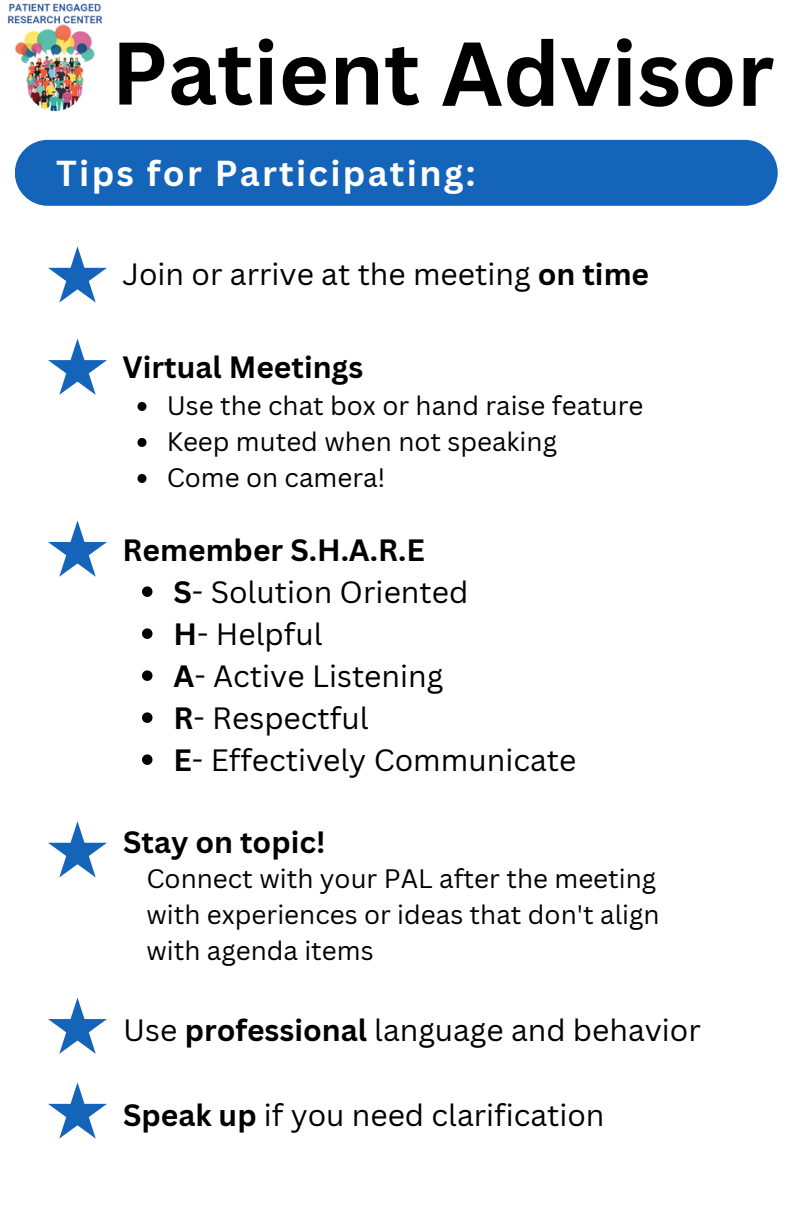
<style>
.page{position:relative;width:792px;height:1224px;background:#fff}
.page>*{position:absolute;margin:0;border:0;box-sizing:border-box;transform-origin:0 0}
.t1{font:700 86.6px "Canva Sans";color:#000}
.t2{font:700 35.2px "Canva Sans";letter-spacing:.065em;color:#fff}
.t3{font:30px/42px "Canva Sans";color:#000}
.t4{font:700 30px "Canva Sans";color:#000}
.t5{font:26px/36px "Canva Sans";color:#000}
.s1{font-size:88.6px}
.s2{font-weight:700}
</style>
<div class="page">
<div style="left:15px;top:140px;width:763px;height:66px;background:#1464b9;border-radius:33px"></div>
<svg style="left:48px;top:246px;width:59px;height:57px"></svg>
<svg style="left:48px;top:339px;width:59px;height:56px"></svg>
<svg style="left:48px;top:520px;width:59px;height:57px"></svg>
<svg style="left:48px;top:821px;width:59px;height:57px"></svg>
<svg style="left:48px;top:998px;width:59px;height:56px"></svg>
<svg style="left:48px;top:1082px;width:59px;height:57px"></svg>
<img style="left:7px;top:3px;width:96px;height:108px">
<svg style="left:142px;top:586px;width:11px;height:11px"></svg>
<svg style="left:142px;top:628px;width:11px;height:11px"></svg>
<svg style="left:142px;top:670px;width:11px;height:11px"></svg>
<svg style="left:142px;top:712px;width:11px;height:11px"></svg>
<svg style="left:142px;top:754px;width:11px;height:11px"></svg>
<svg style="left:138px;top:402px;width:9px;height:9px"></svg>
<svg style="left:138px;top:438px;width:9px;height:9px"></svg>
<svg style="left:138px;top:474px;width:9px;height:9px"></svg>
<h1 class="t1" style="left:111px;top:12px;width:664px">Patient <span class="s1">Advisor</span></h1>
<p class="t2" style="left:56px;top:149px;width:421px">Tips for Participating:</p>
<p class="t3" style="left:123px;top:252px;width:528px">Join or arrive at the meeting <span class="s2">on time</span></p>
<p class="t4" style="left:123px;top:346px;width:242px">Virtual Meetings</p>
<p class="t5" style="left:167px;top:387px;width:478px">Use the chat box or hand raise feature<br>Keep muted when not speaking<br>Come on camera!</p>
<p class="t4" style="left:123px;top:529px;width:304px">Remember S.H.A.R.E</p>
<p class="t3" style="left:174px;top:570px;width:404px"><span class="s2">S</span>- Solution Oriented<br><span class="s2">H</span>- Helpful<br><span class="s2">A</span>- Active Listening<br><span class="s2">R</span>- Respectful<br><span class="s2">E</span>- Effectively Communicate</p>
<p class="t4" style="left:123px;top:821px;width:204px">Stay on topic!</p>
<p class="t5" style="left:146px;top:860px;width:515px">Connect with your PAL after the meeting with experiences or ideas that don't align with agenda items</p>
<p class="t3" style="left:123px;top:1008px;width:579px">Use <span class="s2">professional</span> language and behavior</p>
<p class="t3" style="left:123px;top:1093px;width:483px"><span class="s2">Speak up</span> if you need clarification</p>
</div>
